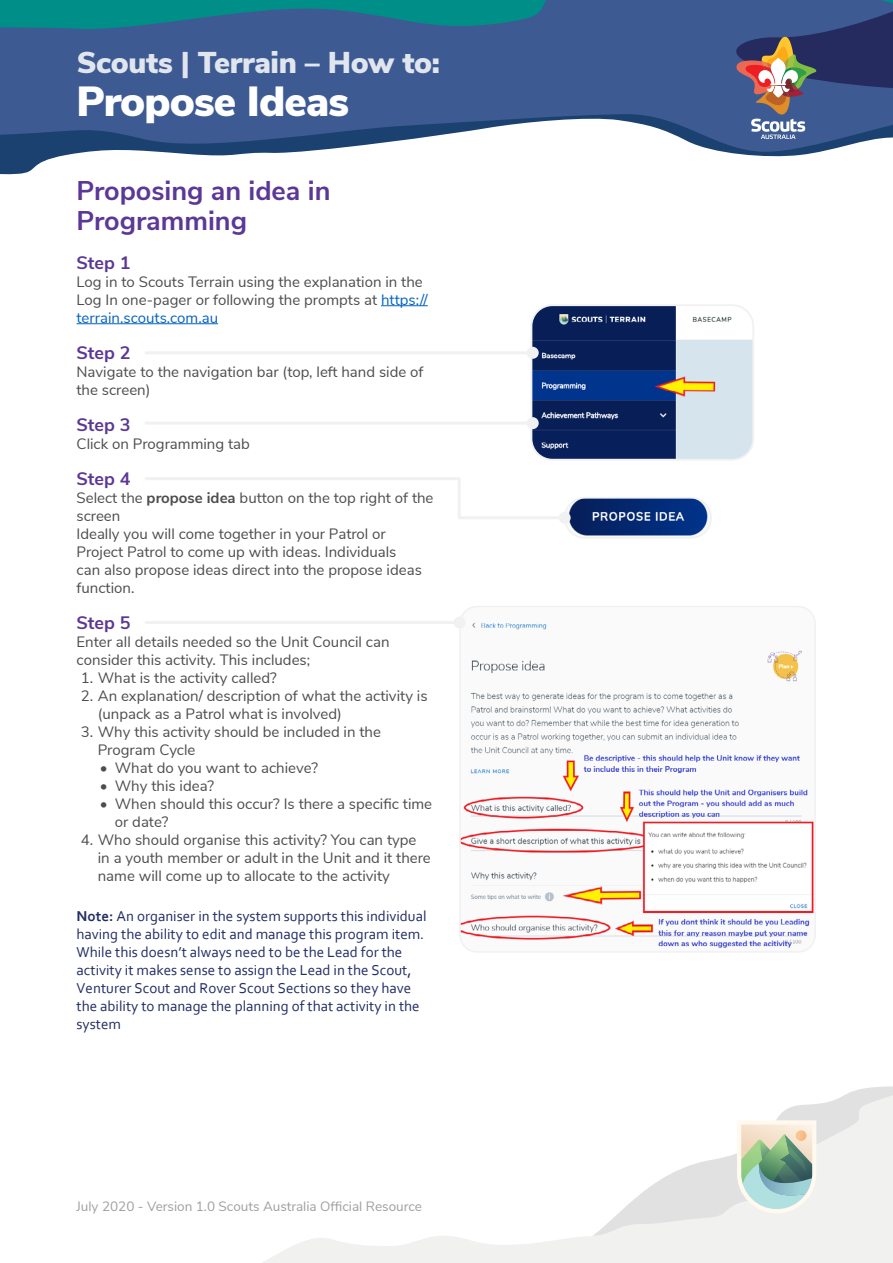
<style>
.page{position:relative;width:893px;height:1263px;background:#fff}
.page>*{position:absolute;margin:0;border:0;box-sizing:border-box;transform-origin:0 0}
.t1{font:900 42px "Nunito Sans";letter-spacing:-.02em;color:#fff}
.t2{font:900 30px "Nunito Sans";letter-spacing:-.01em;color:#fff}
.t3{font:700 27px/30px "Nunito Sans";color:#5c3896}
.t4{font:700 18px "Nunito Sans";color:#5c3896}
.t5{font:15px/18px "Nunito Sans";color:#4d4d4f}
.t6{font:15px/18px "Corbel";color:#222d64}
.t7{font:13.5px "Nunito Sans";color:#9d9fa2}
.s1{color:#0563c1}
.s2{font-weight:700}
</style>
<div class="page">
<svg style="left:263px;top:1086px;width:630px;height:177px"></svg>
<svg style="left:0;top:139px;width:875px;height:36px"></svg>
<hr style="left:381px;top:305px;width:47px;height:1px;background:#0563c1">
<hr style="left:77px;top:323px;width:141px;height:1px;background:#0563c1">
<img style="left:567px;top:500px;width:142px;height:36px">
<div style="left:564px;top:497px;width:148px;height:42px;border:2px solid #f1f1f2;border-radius:20px"></div>
<img style="left:462px;top:609px;width:351px;height:341px">
<div style="left:459px;top:606px;width:357px;height:347px;border:2px solid #f1f1f2;border-radius:17px"></div>
<img style="left:533px;top:307px;width:218px;height:151px">
<div style="left:530px;top:304px;width:224px;height:157px;border:2px solid #f1f1f2;border-radius:21px"></div>
<hr style="left:146px;top:351px;width:387px;height:3px;background:#f1f1f2">
<div style="left:527px;top:347px;width:12px;height:12px;background:#f1f1f2;border-radius:50%"></div>
<hr style="left:146px;top:621px;width:314px;height:3px;background:#f1f1f2">
<div style="left:454px;top:616px;width:12px;height:12px;background:#f1f1f2;border-radius:50%"></div>
<hr style="left:146px;top:422px;width:387px;height:3px;background:#f1f1f2">
<div style="left:527px;top:417px;width:12px;height:12px;background:#f1f1f2;border-radius:50%"></div>
<svg style="left:145px;top:477px;width:423px;height:42px"></svg>
<div style="left:559px;top:512px;width:12px;height:12px;background:#f1f1f2;border-radius:50%"></div>
<svg style="left:737px;top:1120px;width:79px;height:93px"></svg>
<svg style="left:0;top:0;width:893px;height:139px;background:#3e628f"></svg>
<h2 class="t2" style="left:77px;top:40px;width:365px">Scouts | Terrain – How to:</h2>
<h1 class="t1" style="left:77px;top:71px;width:274px">Propose Ideas</h1>
<h3 class="t3" style="left:77px;top:174px;width:255px">Proposing an idea in<br>Programming</h3>
<p class="t4" style="left:77px;top:249px;width:56px">Step 1</p>
<p class="t5" style="left:77px;top:271px;width:353px">Log in to Scouts Terrain using the explanation in the<br>Log In one-pager or following the prompts at <span class="s1">https:// terrain.scouts.com.au</span></p>
<p class="t4" style="left:77px;top:339px;width:56px">Step 2</p>
<p class="t5" style="left:77px;top:361px;width:348px">Navigate to the navigation bar (top, left hand side of the screen)</p>
<p class="t4" style="left:77px;top:411px;width:56px">Step 3</p>
<p class="t5" style="left:77px;top:433px;width:175px">Click on Programming tab</p>
<p class="t4" style="left:77px;top:465px;width:56px">Step 4</p>
<p class="t5" style="left:77px;top:487px;width:358px">Select the <span class="s2">propose idea</span> button on the top right of the screen<br>Ideally you will come together in your Patrol or Project Patrol to come up with ideas. Individuals<br>can also propose ideas direct into the propose ideas function.</p>
<p class="t4" style="left:77px;top:609px;width:56px">Step 5</p>
<p class="t5" style="left:77px;top:631px;width:314px">Enter all details needed so the Unit Council can consider this activity. This includes;</p>
<p class="t5" style="left:81px;top:667px;width:197px">1. What is the activity called?</p>
<p class="t5" style="left:98px;top:685px;width:331px;text-indent:-17px">2. An explanation/ description of what the activity is (unpack as a Patrol what is involved)</p>
<p class="t5" style="left:98px;top:721px;width:285px;text-indent:-17px">3. Why this activity should be included in the<br>Program Cycle</p>
<p class="t5" style="left:100px;top:757px;width:220px">• What do you want to achieve?</p>
<p class="t5" style="left:100px;top:775px;width:116px">• Why this idea?</p>
<p class="t5" style="left:115px;top:793px;width:319px;text-indent:-15px">• When should this occur? Is there a specific time or date?</p>
<p class="t5" style="left:98px;top:829px;width:335px;text-indent:-17px">4. Who should organise this activity? You can type in a youth member or adult in the Unit and it there name will come up to allocate to the activity</p>
<p class="t6" style="left:77px;top:906px;width:351px"><span class="s2">Note:</span> An organiser in the system supports this individual having the ability to edit and manage this program item.<br>While this doesn’t always need to be the Lead for the activity it makes sense to assign the Lead in the Scout, Venturer Scout and Rover Scout Sections so they have the ability to manage the planning of that activity in the system</p>
<p class="t7" style="left:77px;top:1196px;width:347px">July 2020 - Version 1.0 Scouts Australia Official Resource</p>
</div>
